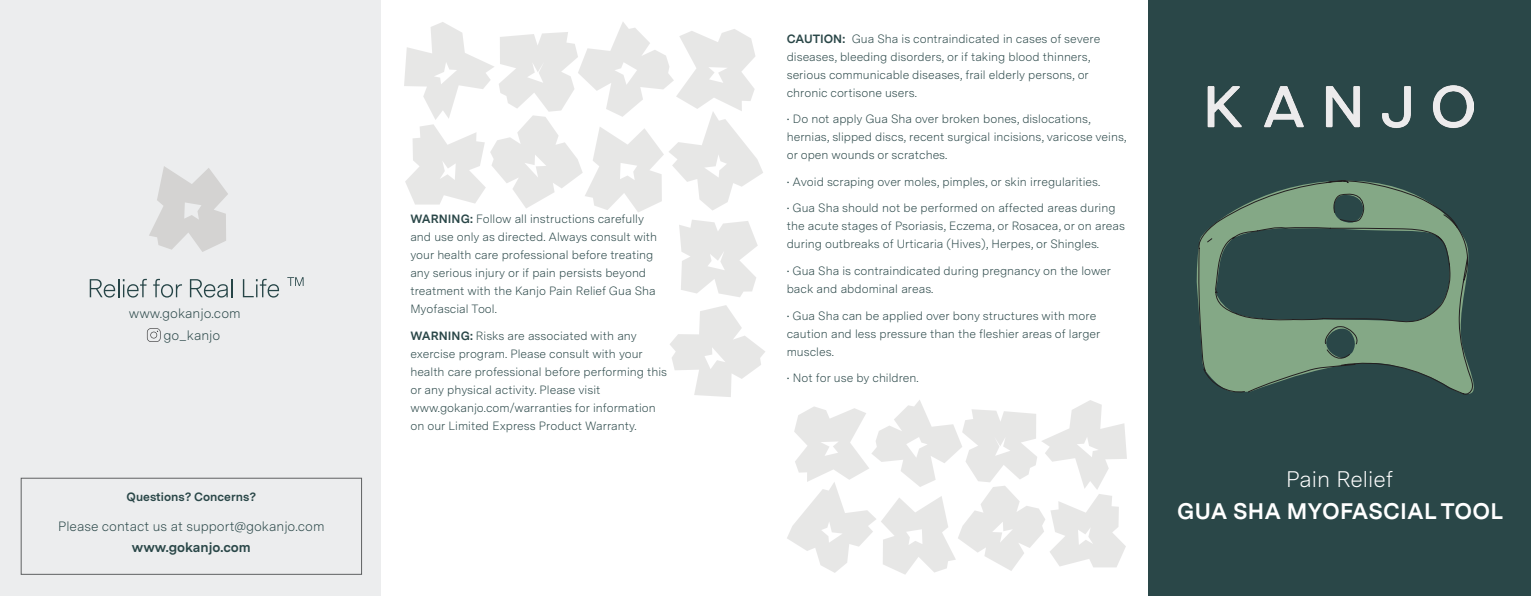
<style>
.page{position:relative;width:1531px;height:596px;background:#fff}
.page>*{position:absolute;margin:0;border:0;box-sizing:border-box;transform-origin:0 0}
.Product{font:700 22.5px "Messina Sans";letter-spacing:.01em;color:#fff}
.Product-2{font:300 22.5px "Messina Sans";color:#fff}
.Body{font:300 13.5px/21px "Messina Sans";color:#2a4748;text-align:center}
.Warnings{font:300 12px/18px "Messina Sans";color:#2a4748}
.Body-2{font:700 12px "Messina Sans";color:#2a4748}
.s1{font-weight:700}
</style>
<div class="page">
<div style="left:1148px;top:0;width:383px;height:595px;background:#2a4748"></div>
<div style="left:0;top:0;width:381px;height:595px;background:#ecedee"></div>
<img style="left:1207px;top:85px;width:266px;height:43px">
<svg style="left:404px;top:22px;width:359px;height:190px"></svg>
<svg style="left:679px;top:220px;width:79px;height:77px"></svg>
<svg style="left:670px;top:305px;width:95px;height:92px"></svg>
<svg style="left:787px;top:400px;width:340px;height:174px"></svg>
<div style="left:21px;top:477px;width:341px;height:97px;border:1px solid #5f6162"></div>
<svg style="left:149px;top:166px;width:79px;height:86px"></svg>
<svg style="left:1197px;top:180px;width:277px;height:215px"></svg>
<svg style="left:90px;top:279px;width:57px;height:18px"></svg>
<svg style="left:153px;top:279px;width:29px;height:18px"></svg>
<svg style="left:190px;top:279px;width:43px;height:18px"></svg>
<svg style="left:243px;top:279px;width:36px;height:18px"></svg>
<svg style="left:287px;top:277px;width:17px;height:9px"></svg>
<svg style="left:147px;top:328px;width:14px;height:14px"></svg>
<p class="Body" style="left:129px;top:302px;width:113px">www.gokanjo.com</p>
<p class="Body" style="left:163px;top:324px;width:58px">go_kanjo</p>
<p class="Body-2" style="left:127px;top:488px;width:131px">Questions? Concerns?</p>
<p class="Body" style="left:58px;top:515px;width:268px">Please contact us at support@gokanjo.com <span class="s1">www.gokanjo.com</span></p>
<p class="Warnings" style="left:410px;top:209px;width:248px"><span class="s1">WARNING:</span> Follow all instructions carefully and use only as directed. Always consult with your health care professional before treating any serious injury or if pain persists beyond treatment with the Kanjo Pain Relief Gua Sha Myofascial Tool.</p>
<p class="Warnings" style="left:410px;top:326px;width:258px"><span class="s1">WARNING:</span> Risks are associated with any exercise program. Please consult with your health care professional before performing this or any physical activity. Please visit www.gokanjo.com/warranties for information on our Limited Express Product Warranty.</p>
<p class="Warnings" style="left:787px;top:29px;width:315px"><span class="s1">CAUTION:</span> Gua Sha is contraindicated in cases of severe diseases, bleeding disorders, or if taking blood thinners, serious communicable diseases, frail elderly persons, or chronic cortisone users.</p>
<p class="Warnings" style="left:787px;top:110px;width:341px">• Do not apply Gua Sha over broken bones, dislocations, hernias, slipped discs, recent surgical incisions, varicose veins, or open wounds or scratches.</p>
<p class="Warnings" style="left:787px;top:172px;width:315px">• Avoid scraping over moles, pimples, or skin irregularities.</p>
<p class="Warnings" style="left:787px;top:199px;width:340px">• Gua Sha should not be performed on affected areas during the acute stages of Psoriasis, Eczema, or Rosacea, or on areas during outbreaks of Urticaria (Hives), Herpes, or Shingles.</p>
<p class="Warnings" style="left:787px;top:261px;width:326px">• Gua Sha is contraindicated during pregnancy on the lower back and abdominal areas.</p>
<p class="Warnings" style="left:787px;top:306px;width:315px">• Gua Sha can be applied over bony structures with more caution and less pressure than the fleshier areas of larger muscles.</p>
<p class="Warnings" style="left:787px;top:368px;width:133px">• Not for use by children.</p>
<p class="Product-2" style="left:1286px;top:463px;width:109px">Pain Relief</p>
<p class="Product" style="left:1177px;top:494px;width:327px">GUA SHA MYOFASCIAL TOOL</p>
</div>
